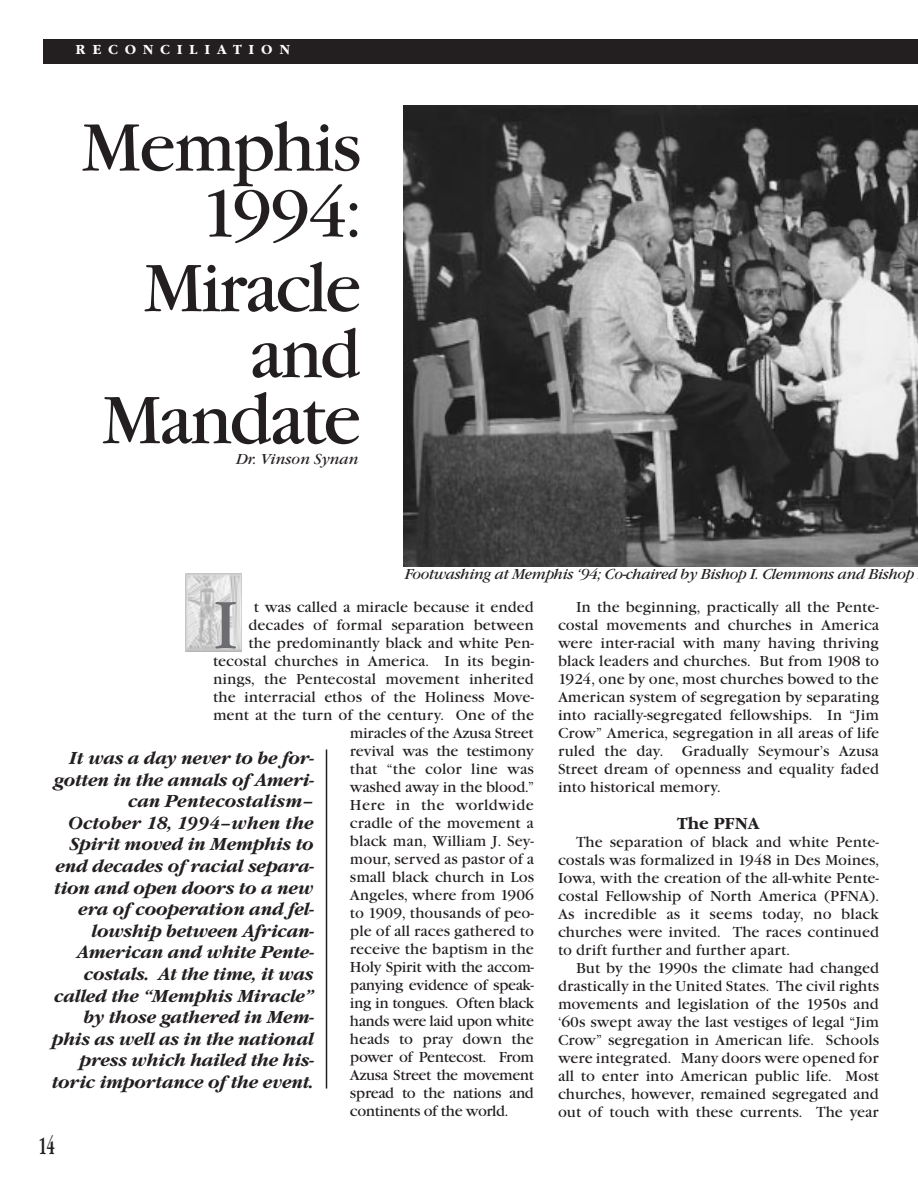
<style>
.page{position:relative;width:918px;height:1188px;background:#fff}
.page>*{position:absolute;margin:0;border:0;box-sizing:border-box;transform-origin:0 0}
.t1{font:72px "Garamond Itc T";color:#231f20}
.t2{font:69px/66px "Garamond Itc T";letter-spacing:-.045em;color:#231f20;text-align:right}
.t3{font:69px "Garamond Itc T";color:#6c6d70}
.t4{font:700 24px "Garamond Itc T";color:#231f20;scale:.55 1}
.t5{font:italic 700 18px/21.6px "Garamond Itc T";letter-spacing:-.02em;color:#231f20;text-align:right}
.t6{font:700 16.5px "Garamond Itc T";color:#231f20}
.t7{font:15px/18px "Garamond Itc T";color:#231f20;text-align:justify}
.t8{font:15px "Garamond Itc T";letter-spacing:-.03em;color:#231f20}
.t9{font:15px "Garamond Itc T";letter-spacing:-.02em;color:#231f20}
.t10{font:italic 15px "Garamond Itc T";letter-spacing:-.025em;color:#231f20}
.t11{font:15px "Garamond Itc T";letter-spacing:.025em;color:#231f20}
.t12{font:italic 15px "Garamond Itc T";color:#231f20}
.t13{font:700 13.5px "Garamond Itc T";letter-spacing:.5em;color:#fff}
.s1{font-size:69px}
</style>
<div class="page">
<img style="left:186px;top:573px;width:55px;height:78px">
<div style="left:43px;top:39px;width:875px;height:25px;background:#231f20"></div>
<img style="left:404px;top:106px;width:514px;height:461px">
<hr style="left:326px;top:750px;width:1px;height:339px;background:#231f20">
<p class="t13" style="left:76px;top:44px;width:216px">RECONCILIATION</p>
<h2 class="t2" style="left:81px;top:119px;width:282px">Memphis<br>1994:</h2>
<h2 class="t2" style="left:143px;top:259px;width:220px">Miracle and</h2>
<h1 class="t1" style="left:101px;top:388px;width:262px"><span class="s1">Man</span>date</h1>
<p class="t12" style="left:236px;top:453px;width:124px">Dr. Vinson Synan</p>
<p class="t10" style="left:405px;top:568px;width:511px">Footwashing at Memphis ‘94; Co-chaired by Bishop I. Clemmons and Bishop</p>
<h2 class="t3" style="left:213px;top:595px;width:27px">I</h2>
<p class="t7" style="left:254px;top:599px;width:282px">t was called a miracle because it ended</p>
<p class="t7" style="left:248px;top:617px;width:287px">decades of formal separation between</p>
<p class="t7" style="left:248px;top:635px;width:287px">the predominantly black and white Pen-</p>
<p class="t7" style="left:213px;top:653px;width:323px">tecostal churches in America. In its begin-</p>
<p class="t7" style="left:213px;top:671px;width:322px">nings, the Pentecostal movement inherited</p>
<p class="t7" style="left:213px;top:689px;width:323px">the interracial ethos of the Holiness Move-</p>
<p class="t7" style="left:213px;top:707px;width:323px">ment at the turn of the century. One of the</p>
<p class="t9" style="left:350px;top:727px;width:185px">miracles of the Azusa Street</p>
<p class="t9" style="left:350px;top:745px;width:186px">revival was the testimony</p>
<p class="t7" style="left:350px;top:761px;width:186px">that “the color line was</p>
<p class="t9" style="left:350px;top:781px;width:185px">washed away in the blood.”</p>
<p class="t11" style="left:350px;top:799px;width:185px">Here in the worldwide</p>
<p class="t7" style="left:350px;top:815px;width:185px">cradle of the movement a</p>
<p class="t7" style="left:350px;top:833px;width:186px">black man, William J. Sey-</p>
<p class="t7" style="left:350px;top:851px;width:186px">mour, served as pastor of a</p>
<p class="t7" style="left:350px;top:869px;width:186px">small black church in Los</p>
<p class="t7" style="left:350px;top:887px;width:186px">Angeles, where from 1906</p>
<p class="t7" style="left:350px;top:905px;width:186px">to 1909, thousands of peo-</p>
<p class="t7" style="left:350px;top:923px;width:186px">ple of all races gathered to</p>
<p class="t7" style="left:350px;top:941px;width:186px">receive the baptism in the</p>
<p class="t8" style="left:350px;top:961px;width:186px">Holy Spirit with the accom-</p>
<p class="t8" style="left:350px;top:979px;width:186px">panying evidence of speak-</p>
<p class="t8" style="left:350px;top:997px;width:186px">ing in tongues. Often black</p>
<p class="t8" style="left:350px;top:1015px;width:186px">hands were laid upon white</p>
<p class="t7" style="left:350px;top:1031px;width:185px">heads to pray down the</p>
<p class="t8" style="left:350px;top:1051px;width:186px">power of Pentecost. From</p>
<p class="t8" style="left:350px;top:1069px;width:186px">Azusa Street the movement</p>
<p class="t8" style="left:350px;top:1087px;width:186px">spread to the nations and</p>
<p class="t8" style="left:350px;top:1105px;width:160px">continents of the world.</p>
<p class="t5" style="left:52px;top:749px;width:264px">It was a day never to be for&shy;gotten in the annals of Ameri&shy;can Pentecostalism–<br>October 18, 1994–when the<br>Spirit moved in Memphis to end decades of racial separa&shy;tion and open doors to a new era of cooperation and fel&shy;lowship between African-<br>American and white Pente&shy;costals. At the time, it was called the “Memphis Miracle” by those gathered in Mem&shy;phis as well as in the national press which hailed the his&shy;toric importance of the event.</p>
<h3 class="t4" style="left:39px;top:1135px;width:30px">14</h3>
<p class="t7" style="left:558px;top:598px;width:323px;text-indent:18px">In the beginning, practically all the Pente&shy;costal movements and churches in America were inter-racial with many having thriving black leaders and churches. But from 1908 to 1924, one by one, most churches bowed to the American system of segregation by separating into racially-segregated fellowships. In “Jim Crow” America, segregation in all areas of life ruled the day. Gradually Seymour’s Azusa Street dream of openness and equality faded into historical memory.</p>
<p class="t6" style="left:677px;top:816px;width:84px">The PFNA</p>
<p class="t7" style="left:558px;top:834px;width:323px;text-indent:18px">The separation of black and white Pente&shy;costals was formalized in 1948 in Des Moines, Iowa, with the creation of the all-white Pente&shy;costal Fellowship of North America (PFNA).<br>As incredible as it seems today, no black churches were invited. The races continued to drift further and further apart.</p>
<p class="t7" style="left:558px;top:960px;width:323px;text-indent:18px">But by the 1990s the climate had changed drastically in the United States. The civil rights movements and legislation of the 1950s and ‘60s swept away the last vestiges of legal “Jim Crow” segregation in American life. Schools were integrated. Many doors were opened for all to enter into American public life. Most churches, however, remained segregated and out of touch with these currents. The year</p>
</div>
